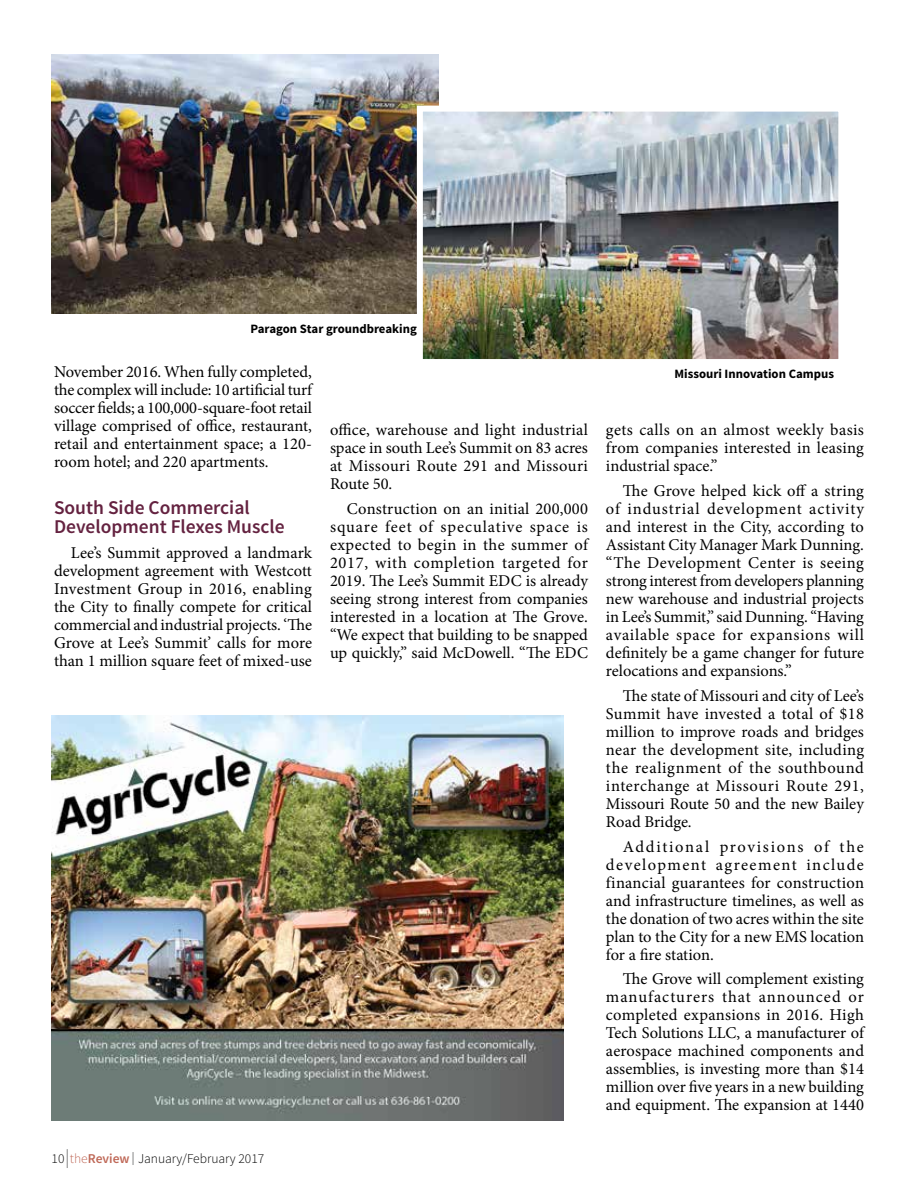
<style>
.page{position:relative;width:918px;height:1188px;background:#fff}
.page>*{position:absolute;margin:0;border:0;box-sizing:border-box;transform-origin:0 0}
.t1{font:600 19.5px/19.5px "Source Sans Pro";color:#642240}
.t2{font:16.5px/18px "Minion Pro";color:#000;text-align:justify}
.t3{font:300 13.5px "Source Sans Pro";color:#000}
.t4{font:700 12.75px "Source Sans Pro";color:#000}
.s1{color:#bf6857}
.s2{font-weight:600;color:#bf6857}
</style>
<div class="page">
<svg style="left:67px;top:1149px;width:1px;height:19px"></svg>
<svg style="left:133px;top:1152px;width:1px;height:13px"></svg>
<img style="left:52px;top:716px;width:512px;height:404px">
<img style="left:52px;top:54px;width:386px;height:259px">
<img style="left:424px;top:113px;width:413px;height:245px">
<div style="left:417px;top:106px;width:427px;height:259px;border:6px solid #fff"></div>
<p class="t4" style="left:251px;top:321px;width:168px">Paragon Star groundbreaking</p>
<p class="t2" style="left:54px;top:363px;width:260px">November 2016. When fully completed, the complex will include: 10 artificial turf soccer fields; a 100,000-square-foot retail village comprised of office, restaurant, retail and entertainment space; a 120- room hotel; and 220 apartments.</p>
<p class="t1" style="left:54px;top:498px;width:232px">South Side Commercial<br>Development Flexes Muscle</p>
<p class="t2" style="left:54px;top:544px;width:260px;text-indent:17px">Lee’s Summit approved a landmark development agreement with Westcott Investment Group in 2016, enabling the City to finally compete for critical commercial and industrial projects. ‘The Grove at Lee’s Summit’ calls for more than 1 million square feet of mixed-use</p>
<p class="t2" style="left:330px;top:421px;width:260px">office, warehouse and light industrial space in south Lee’s Summit on 83 acres at Missouri Route 291 and Missouri Route 50.</p>
<p class="t2" style="left:330px;top:500px;width:260px;text-indent:17px">Construction on an initial 200,000 square feet of speculative space is expected to begin in the summer of 2017, with completion targeted for 2019. The Lee’s Summit EDC is already seeing strong interest from companies interested in a location at The Grove. “We expect that building to be snapped up quickly,” said McDowell. “The EDC</p>
<p class="t3" style="left:52px;top:1150px;width:214px">10 <span class="s1">the</span><span class="s2">Review</span> January/February 2017</p>
<p class="t4" style="left:675px;top:365px;width:161px">Missouri Innovation Campus</p>
<p class="t2" style="left:606px;top:421px;width:260px">gets calls on an almost weekly basis from companies interested in leasing industrial space.”</p>
<p class="t2" style="left:606px;top:482px;width:260px;text-indent:17px">The Grove helped kick off a string of industrial development activity and interest in the City, according to Assistant City Manager Mark Dunning. “The Development Center is seeing strong interest from developers planning new warehouse and industrial projects in Lee’s Summit,” said Dunning. “Having available space for expansions will definitely be a game changer for future relocations and expansions.”</p>
<p class="t2" style="left:606px;top:687px;width:260px;text-indent:17px">The state of Missouri and city of Lee’s Summit have invested a total of $18 million to improve roads and bridges near the development site, including the realignment of the southbound interchange at Missouri Route 291, Missouri Route 50 and the new Bailey Road Bridge.</p>
<p class="t2" style="left:606px;top:837px;width:260px;text-indent:17px">Additional provisions of the development agreement include financial guarantees for construction and infrastructure timelines, as well as the donation of two acres within the site plan to the City for a new EMS location for a fire station.</p>
<p class="t2" style="left:606px;top:970px;width:260px;text-indent:17px">The Grove will complement existing manufacturers that announced or completed expansions in 2016. High Tech Solutions LLC, a manufacturer of aerospace machined components and assemblies, is investing more than $14 million over five years in a new building and equipment. The expansion at 1440</p>
</div>
